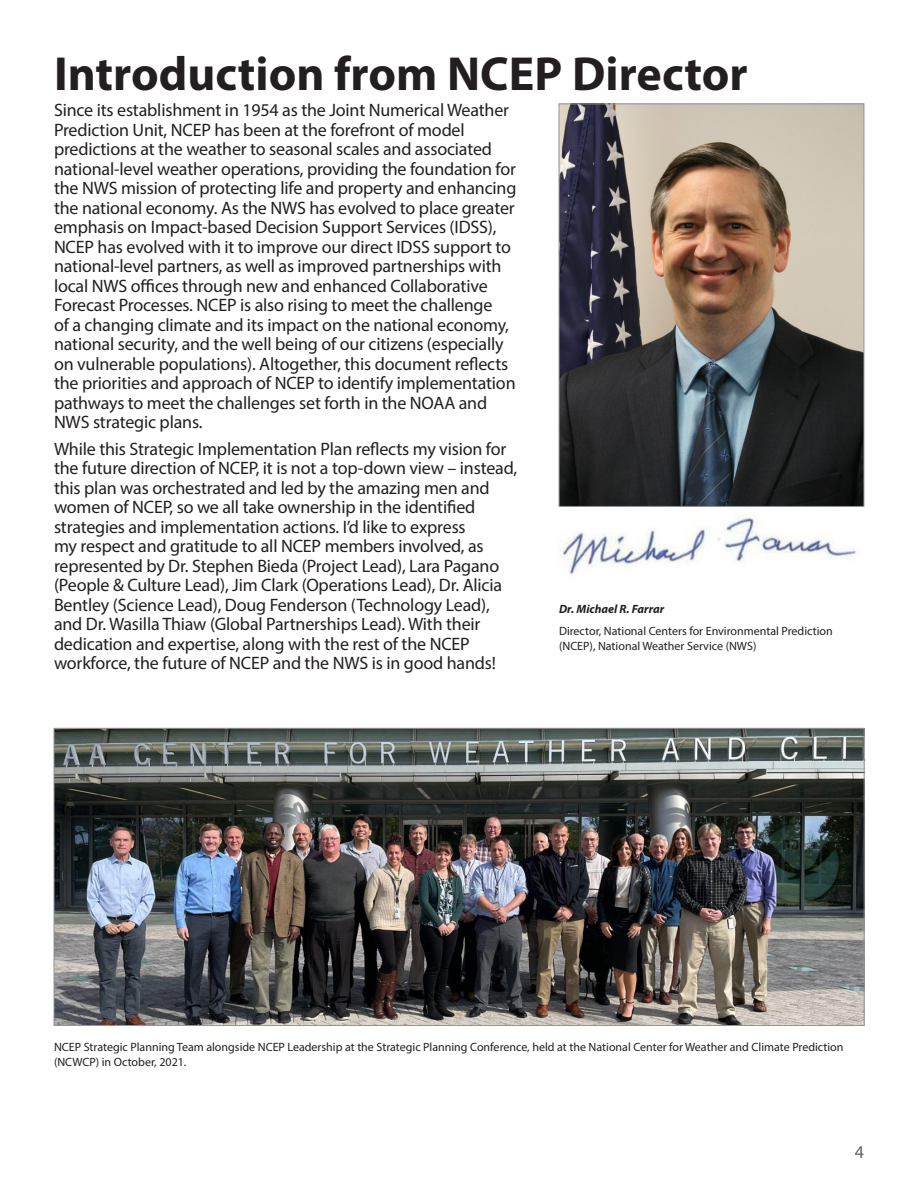
<style>
.page{position:relative;width:918px;height:1188px;background:#fff}
.page>*{position:absolute;margin:0;border:0;box-sizing:border-box;transform-origin:0 0}
.Header_Text{font:700 48px "Myriad Pro";color:#231f20}
.Body_Text{font:18px/19.5px "Myriad Pro";letter-spacing:-.01em;color:#231f20}
.t1{font:18px "Myriad Pro";color:#636366}
.Photo_Caption_Text{font:12px/15px "Myriad Pro";color:#231f20}
.Photo_Caption_Text-2{font:italic 700 12px "Myriad Pro";color:#231f20}
</style>
<div class="page">
<img style="left:561px;top:106px;width:301px;height:469px">
<div style="left:559px;top:104px;width:305px;height:403px;border:1px solid #939598"></div>
<img style="left:56px;top:730px;width:806px;height:294px">
<p class="Header_Text" style="left:54px;top:43px;width:695px">Introduction from NCEP Director</p>
<p class="Body_Text" style="left:54px;top:100px;width:464px">Since its establishment in 1954 as the Joint Numerical Weather Prediction Unit, NCEP has been at the forefront of model predictions at the weather to seasonal scales and associated national-level weather operations, providing the foundation for the NWS mission of protecting life and property and enhancing the national economy. As the NWS has evolved to place greater emphasis on Impact-based Decision Support Services (IDSS), NCEP has evolved with it to improve our direct IDSS support to national-level partners, as well as improved partnerships with local NWS offices through new and enhanced Collaborative Forecast Processes. NCEP is also rising to meet the challenge<br>of a changing climate and its impact on the national economy, national security, and the well being of our citizens (especially on vulnerable populations). Altogether, this document reflects the priorities and approach of NCEP to identify implementation pathways to meet the challenges set forth in the NOAA and NWS strategic plans.</p>
<p class="Body_Text" style="left:54px;top:438px;width:465px">While this Strategic Implementation Plan reflects my vision for the future direction of NCEP, it is not a top-down view – instead, this plan was orchestrated and led by the amazing men and women of NCEP, so we all take ownership in the identified strategies and implementation actions. I’d like to express<br>my respect and gratitude to all NCEP members involved, as represented by Dr. Stephen Bieda (Project Lead), Lara Pagano (People &amp; Culture Lead), Jim Clark (Operations Lead), Dr. Alicia Bentley (Science Lead), Doug Fenderson (Technology Lead), and Dr. Wasilla Thiaw (Global Partnerships Lead). With their dedication and expertise, along with the rest of the NCEP workforce, the future of NCEP and the NWS is in good hands!</p>
<p class="Photo_Caption_Text-2" style="left:559px;top:601px;width:107px">Dr. Michael R. Farrar</p>
<p class="Photo_Caption_Text" style="left:559px;top:623px;width:275px">Director, National Centers for Environmental Prediction (NCEP), National Weather Service (NWS)</p>
<p class="Photo_Caption_Text" style="left:54px;top:1039px;width:791px">NCEP Strategic Planning Team alongside NCEP Leadership at the Strategic Planning Conference, held at the National Center for Weather and Climate Prediction (NCWCP) in October, 2021.</p>
<p class="t1" style="left:855px;top:1141px;width:11px">4</p>
</div>
